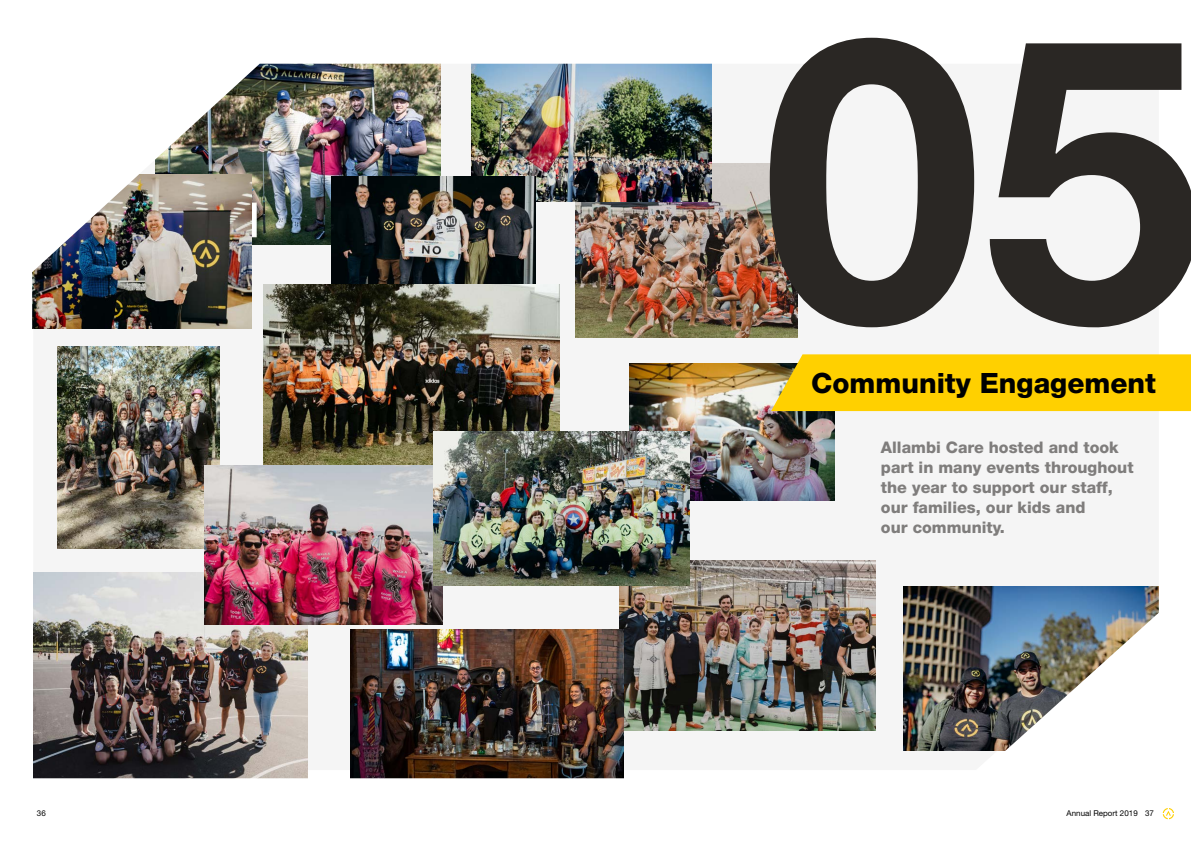
<style>
.page{position:relative;width:1191px;height:842px;background:#fff}
.page>*{position:absolute;margin:0;border:0;box-sizing:border-box;transform-origin:0 0}
.t1{font:700 397.7px "Helvetica Neue LT Std";color:#2a2724}
.t2{font:800 28px "Helvetica Neue LT Std";color:#000}
.t3{font:800 16px/20px "Helvetica Neue LT Std";color:#7f7d7c}
.t4{font:8px "Helvetica Neue LT Std";color:#000}
</style>
<div class="page">
<img style="left:32px;top:63px;width:1159px;height:757px">
<div style="left:771px;top:354px;width:420px;height:57px;background:#ffd000"></div>
<svg style="left:1162px;top:808px;width:12px;height:11px"></svg>
<img style="left:433px;top:432px;width:257px;height:153px">
<h1 class="t1" style="left:761px;top:-66px;width:444px">05</h1>
<h2 class="t2" style="left:811px;top:366px;width:346px">Community Engagement</h2>
<p class="t3" style="left:881px;top:437px;width:254px">Allambi Care hosted and took part in many events throughout the year to support our staff, our families, our kids and<br>our community.</p>
<p class="t4" style="left:37px;top:809px;width:10px">36</p>
<p class="t4" style="left:1066px;top:809px;width:89px">Annual Report 2019 37</p>
</div>
